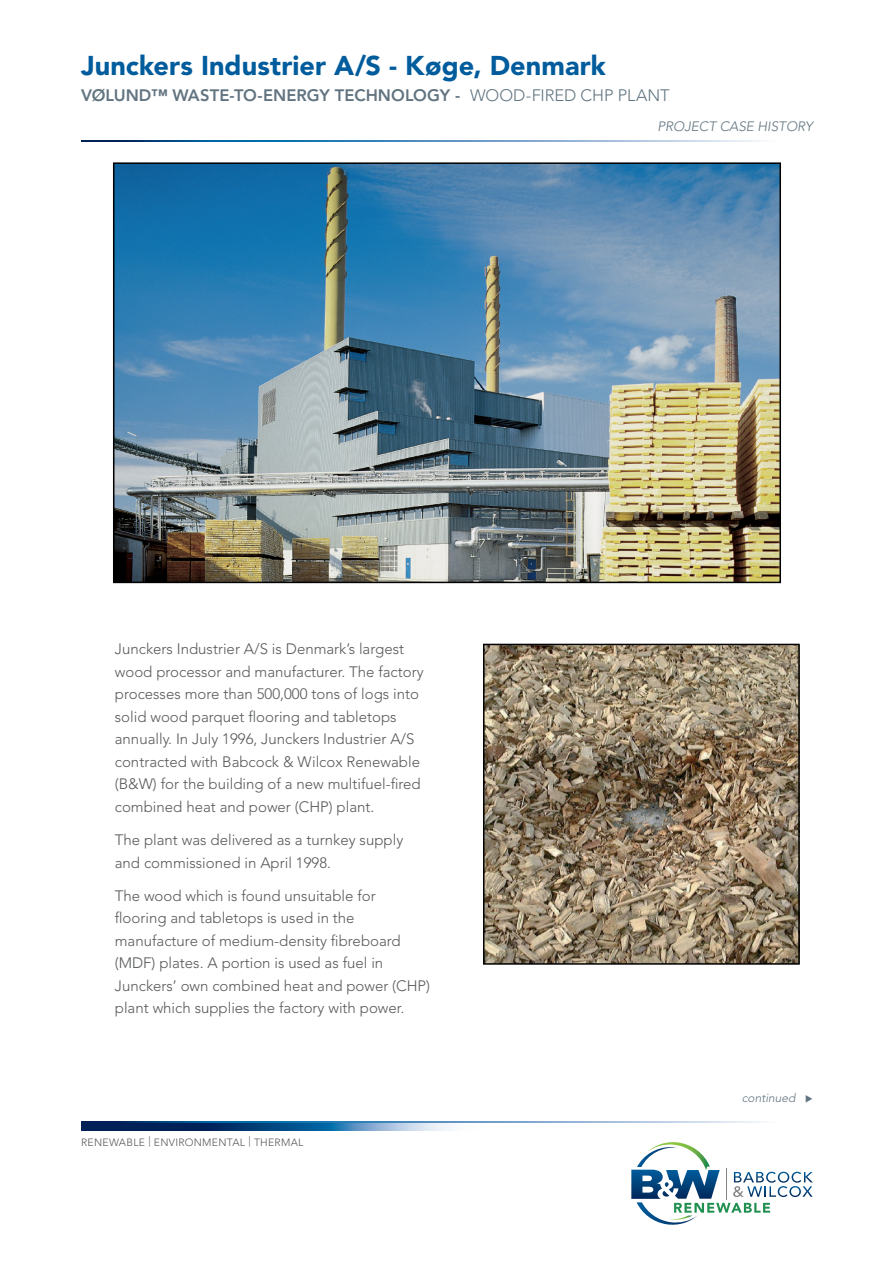
<style>
.page{position:relative;width:894px;height:1264px;background:#fff}
.page>*{position:absolute;margin:0;border:0;box-sizing:border-box;transform-origin:0 0}
.BW-Header_1-PS{font:900 27px "Avenir LT Std";letter-spacing:.005em;color:#005c9c}
.BW-Header_1-PS-2{font:800 16.5px "Avenir LT Std";color:#617480}
.BW-Body_Text_Cram-PS{font:300 15px/22.5px "Avenir LT Std";color:#57585a}
.t1{font:italic 300 13.5px "Avenir LT Std";color:#617480}
.t2{font:italic 300 12px "Avenir LT Std";color:#617480}
.t3{font:300 10.5px "Avenir LT Std";letter-spacing:.025em;color:#57585a}
.s1{font-weight:300}
</style>
<div class="page">
<svg style="left:81px;top:1123px;width:369px;height:7px;background:#325f8f"></svg>
<svg style="left:81px;top:1121px;width:681px;height:2px"></svg>
<svg style="left:81px;top:141px;width:680px;height:1px"></svg>
<svg style="left:631px;top:1142px;width:181px;height:83px"></svg>
<img style="left:116px;top:165px;width:661px;height:415px">
<div style="left:113px;top:162px;width:667px;height:421px;border:2px solid #000"></div>
<img style="left:486px;top:647px;width:310px;height:314px">
<div style="left:483px;top:644px;width:316px;height:320px;border:2px solid #000"></div>
<p class="BW-Header_1-PS" style="left:81px;top:49px;width:526px">Junckers Industrier A/S - Køge, Denmark</p>
<p class="BW-Header_1-PS-2" style="left:81px;top:85px;width:590px">VØLUND™ WASTE-TO-ENERGY TECHNOLOGY - <span class="s1">WOOD-FIRED CHP PLANT</span></p>
<p class="BW-Body_Text_Cram-PS" style="left:115px;top:638px;width:310px">Junckers Industrier A/S is Denmark’s largest wood processor and manufacturer. The factory processes more than 500,000 tons of logs into solid wood parquet flooring and tabletops annually. In July 1996, Junckers Industrier A/S contracted with Babcock &amp; Wilcox Renewable (B&amp;W) for the building of a new multifuel-fired combined heat and power (CHP) plant.</p>
<p class="BW-Body_Text_Cram-PS" style="left:115px;top:828px;width:290px">The plant was delivered as a turnkey supply and commissioned in April 1998.</p>
<p class="BW-Body_Text_Cram-PS" style="left:115px;top:884px;width:316px">The wood which is found unsuitable for flooring and tabletops is used in the manufacture of medium-density fibreboard (MDF) plates. A portion is used as fuel in Junckers’ own combined heat and power (CHP) plant which supplies the factory with power.</p>
<p class="t3" style="left:81px;top:1136px;width:224px">RENEWABLE | ENVIRONMENTAL | THERMAL</p>
<p class="t1" style="left:657px;top:118px;width:157px">PROJECT CASE HISTORY</p>
<p class="t2" style="left:741px;top:1090px;width:73px">continued ◆</p>
</div>
